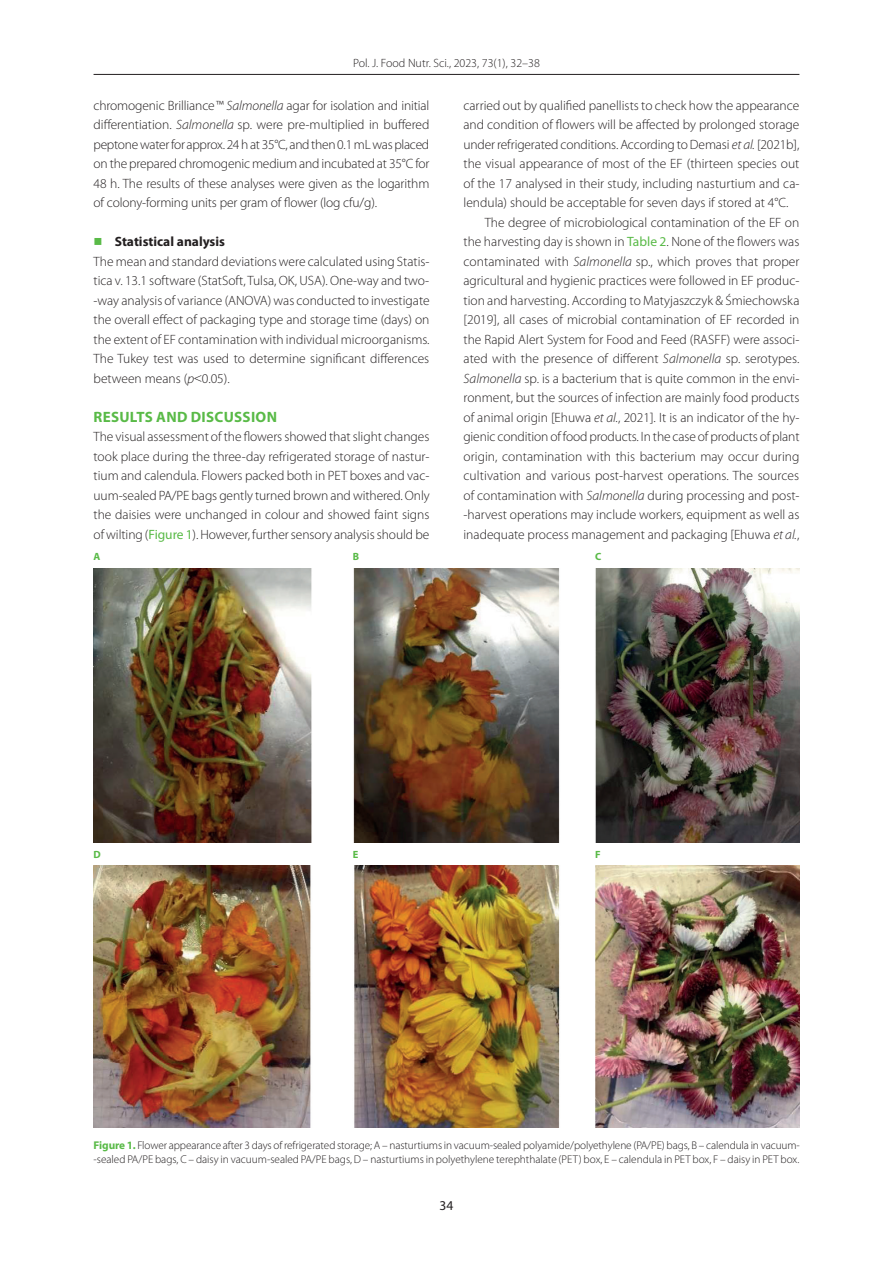
<style>
.page{position:relative;width:893px;height:1263px;background:#fff}
.page>*{position:absolute;margin:0;border:0;box-sizing:border-box;transform-origin:0 0}
._12_Srodtytul_1{font:700 15px "Myriad Pro";letter-spacing:.02em;color:#59ba47}
._08_Tekst_bez_wcieci{font:300 13.5px/19.5px "Myriad Pro";letter-spacing:-.005em;color:#231f20;text-align:justify}
._08_Tekst{font:300 13.5px/19.5px "Myriad Pro";color:#231f20;text-align:justify}
._12_Srodtytul_2{font:700 13.5px "Myriad Pro";color:#231f20}
.t1{font:13.5px "Myriad Pro";color:#231f20}
.t2{font:300 12px "Myriad Pro";color:#231f20}
._15_Rycina_podpis{font:300 11.25px/14.2px "Myriad Pro";letter-spacing:-.005em;color:#231f20}
.t3{font:700 10.5px "Myriad Pro";color:#59ba47}
.s1{font-style:italic}
.s2{font-family:"Newspaper Pi";font-weight:400;color:#59ba47}
.s3{font-family:"Times New Roman";font-weight:400}
.s4{font-weight:400;color:#59ba47}
.s5{font-weight:700;color:#59ba47}
</style>
<div class="page">
<hr style="left:94px;top:74px;width:705px;height:1px;background:#231f20">
<img style="left:94px;top:568px;width:705px;height:275px">
<img style="left:94px;top:866px;width:705px;height:262px">
<p class="t2" style="left:353px;top:56px;width:188px">Pol. J. Food Nutr. Sci., 2023, 73(1), 32–38</p>
<p class="_08_Tekst_bez_wcieci" style="left:94px;top:95px;width:337px">chromogenic Brilliance<span class="s1">™ Salmonella</span> agar for isolation and initial differentiation. <span class="s1">Salmonella</span> sp. were pre-multiplied in buffered peptone water for approx. 24 h at 35°C, and then 0.1 mL was placed on the prepared chromogenic medium and incubated at 35°C for 48 h. The results of these analyses were given as the logarithm of colony-forming units per gram of flower (log cfu/g).</p>
<p class="_12_Srodtytul_2" style="left:94px;top:233px;width:133px"><span class="s2">r</span> Statistical analysis</p>
<p class="_08_Tekst_bez_wcieci" style="left:94px;top:251px;width:338px">The mean and standard deviations were calculated using Statis&shy;tica v. 13.1 software (StatSoft, Tulsa, OK, USA). One-way and two--way analysis of variance (ANOVA) was conducted to investigate the overall effect of packaging type and storage time (days) on the extent of EF contamination with individual microorganisms.<br>The Tukey test was used to determine significant differences between means (<span class="s1">p</span><span class="s3">˂</span>0.05).</p>
<p class="_12_Srodtytul_1" style="left:94px;top:407px;width:185px">RESULTS AND DISCUSSION</p>
<p class="_08_Tekst_bez_wcieci" style="left:94px;top:427px;width:338px">The visual assessment of the flowers showed that slight changes took place during the three-day refrigerated storage of nastur&shy;tium and calendula. Flowers packed both in PET boxes and vac&shy;uum-sealed PA/PE bags gently turned brown and withered. Only the daisies were unchanged in colour and showed faint signs of wilting (<span class="s4">Figure 1</span>). However, further sensory analysis should be</p>
<p class="_08_Tekst_bez_wcieci" style="left:463px;top:95px;width:337px">carried out by qualified panellists to check how the appearance and condition of flowers will be affected by prolonged storage under refrigerated conditions. According to Demasi <span class="s1">et al.</span> [2021b], the visual appearance of most of the EF (thirteen species out of the 17 analysed in their study, including nasturtium and ca&shy;lendula) should be acceptable for seven days if stored at 4°C.</p>
<p class="_08_Tekst" style="left:463px;top:212px;width:338px;text-indent:21px">The degree of microbiological contamination of the EF on the harvesting day is shown in <span class="s4">Table 2</span>. None of the flowers was contaminated with <span class="s1">Salmonella</span> sp., which proves that proper agricultural and hygienic practices were followed in EF produc&shy;tion and harvesting. According to Matyjaszczyk &amp; Śmiechowska [2019], all cases of microbial contamination of EF recorded in the Rapid Alert System for Food and Feed (RASFF) were associ&shy;ated with the presence of different <span class="s1">Salmonella</span> sp. serotypes.<br><span class="s1">Salmonella</span> sp. is a bacterium that is quite common in the envi&shy;ronment, but the sources of infection are mainly food products of animal origin [Ehuwa <span class="s1">et al.</span>, 2021]. It is an indicator of the hy&shy;gienic condition of food products. In the case of products of plant origin, contamination with this bacterium may occur during cultivation and various post-harvest operations. The sources of contamination with <span class="s1">Salmonella</span> during processing and post--harvest operations may include workers, equipment as well as inadequate process management and packaging [Ehuwa <span class="s1">et al.</span>,</p>
<p class="t3" style="left:94px;top:550px;width:8px">A</p>
<p class="t3" style="left:94px;top:848px;width:9px">D</p>
<p class="t3" style="left:353px;top:550px;width:8px">B</p>
<p class="t3" style="left:353px;top:848px;width:7px">E</p>
<p class="t3" style="left:595px;top:550px;width:8px">C</p>
<p class="t3" style="left:595px;top:848px;width:7px">F</p>
<p class="_15_Rycina_podpis" style="left:94px;top:1138px;width:708px"><span class="s5">Figure 1.</span> Flower appearance after 3 days of refrigerated storage; A – nasturtiums in vacuum-sealed polyamide/polyethylene (PA/PE) bags, B – calendula in vacuum--sealed PA/PE bags, C – daisy in vacuum-sealed PA/PE bags, D – nasturtiums in polyethylene terephthalate (PET) box, E – calendula in PET box, F – daisy in PET box.</p>
<p class="t1" style="left:440px;top:1197px;width:15px">34</p>
</div>
